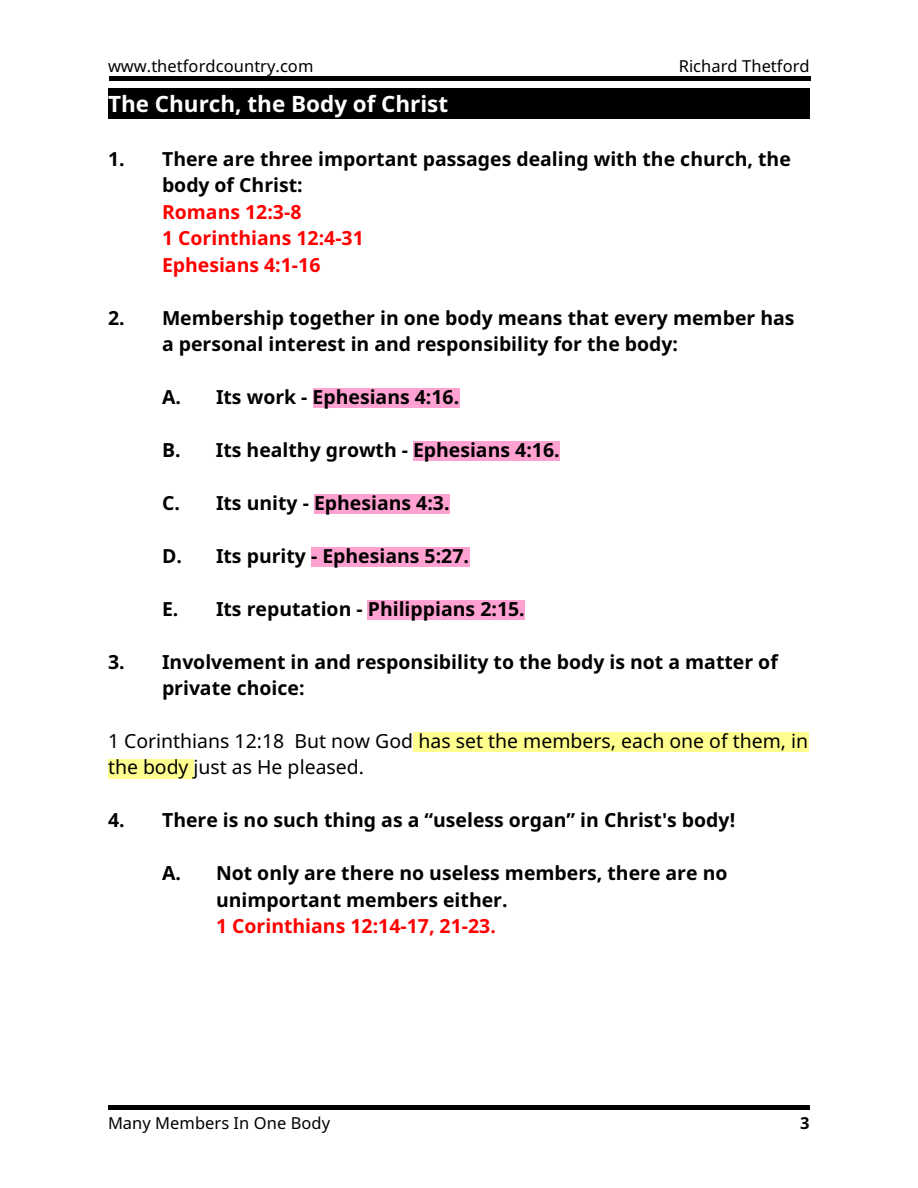
<style>
.page{position:relative;width:918px;height:1188px;background:#fff}
.page>*{position:absolute;margin:0;border:0;box-sizing:border-box;transform-origin:0 0}
.t1{font:700 22.5px "Noto Sans";color:#fff}
.t2{font:700 19.5px/26.4px "Noto Sans";color:#000}
.t3{font:19.5px/26.4px "Noto Sans";color:#000}
.t4{font:700 19.5px/26.4px "Noto Sans";color:#f00}
.t5{font:16.5px "Noto Sans";color:#000}
.t6{font:700 16.5px "Noto Sans";color:#000}
</style>
<div class="page">
<hr style="left:109px;top:77px;width:702px;height:4px;background:#000">
<div style="left:108px;top:88px;width:702px;height:30px;background:#000"></div>
<div style="left:313px;top:388px;width:147px;height:20px;background:#ffa1d1"></div>
<div style="left:413px;top:441px;width:147px;height:20px;background:#ffa1d1"></div>
<div style="left:314px;top:494px;width:136px;height:20px;background:#ffa1d1"></div>
<div style="left:311px;top:547px;width:158px;height:20px;background:#ffa1d1"></div>
<div style="left:368px;top:600px;width:157px;height:19px;background:#ffa1d1"></div>
<div style="left:413px;top:732px;width:396px;height:20px;background:#ffff8f"></div>
<div style="left:108px;top:759px;width:86px;height:19px;background:#ffff8f"></div>
<hr style="left:108px;top:1105px;width:702px;height:4px;background:#000">
<p class="t5" style="left:108px;top:54px;width:207px">www.thetfordcountry.com</p>
<p class="t5" style="left:679px;top:54px;width:132px">Richard Thetford</p>
<p class="t1" style="left:108px;top:88px;width:342px">The Church, the Body of Christ</p>
<p class="t2" style="left:162px;top:145px;width:630px;text-indent:-54px">1. There are three important passages dealing with the church, the body of Christ:</p>
<p class="t4" style="left:162px;top:198px;width:203px">Romans 12:3-8<br>1 Corinthians 12:4-31<br>Ephesians 4:1-16</p>
<p class="t2" style="left:162px;top:304px;width:634px;text-indent:-54px">2. Membership together in one body means that every member has a personal interest in and responsibility for the body:</p>
<p class="t2" style="left:162px;top:383px;width:299px">A. Its work - Ephesians 4:16.</p>
<p class="t2" style="left:162px;top:436px;width:399px">B. Its healthy growth - Ephesians 4:16.</p>
<p class="t2" style="left:162px;top:489px;width:289px">C. Its unity - Ephesians 4:3.</p>
<p class="t2" style="left:162px;top:542px;width:309px">D. Its purity - Ephesians 5:27.</p>
<p class="t2" style="left:162px;top:595px;width:364px">E. Its reputation - Philippians 2:15.</p>
<p class="t2" style="left:162px;top:648px;width:617px;text-indent:-54px">3. Involvement in and responsibility to the body is not a matter of private choice:</p>
<p class="t3" style="left:108px;top:727px;width:702px">1 Corinthians 12:18 But now God has set the members, each one of them, in the body just as He pleased.</p>
<p class="t2" style="left:108px;top:807px;width:629px">4. There is no such thing as a “useless organ” in Christ's body!</p>
<p class="t2" style="left:216px;top:859px;width:513px;text-indent:-54px">A. Not only are there no useless members, there are no unimportant members either.</p>
<p class="t4" style="left:216px;top:912px;width:281px">1 Corinthians 12:14-17, 21-23.</p>
<p class="t5" style="left:108px;top:1112px;width:224px">Many Members In One Body</p>
<p class="t6" style="left:800px;top:1112px;width:11px">3</p>
</div>
